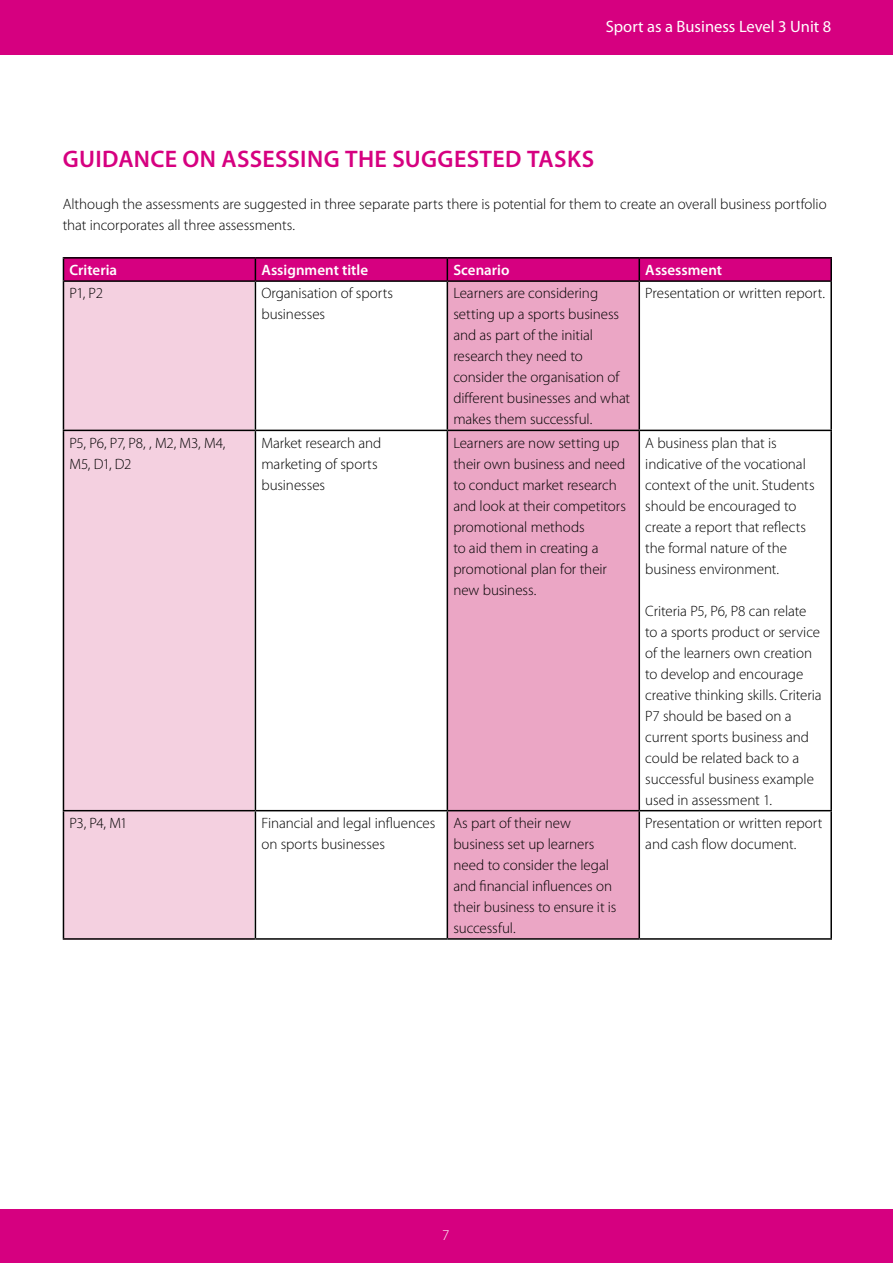
<style>
.page{position:relative;width:893px;height:1263px;background:#fff}
.page>*{position:absolute;margin:0;border:0;box-sizing:border-box;transform-origin:0 0}
.t1{font:600 24px "Myriad Pro";letter-spacing:.015em;color:#d60080}
.t2{font:16.5px "Myriad Pro";color:#fff}
.t3{font:300 15px/21px "Myriad Pro";letter-spacing:-.005em;color:#000}
.t4{font:600 15px "Myriad Pro";color:#fff}
.t5{font:300 15px "Myriad Pro";color:#fff}
</style>
<div class="page">
<div style="left:0;top:1209px;width:893px;height:54px;background:#d60080"></div>
<div style="left:0;top:0;width:893px;height:54px;background:#d60080"></div>
<div style="left:449px;top:281px;width:190px;height:658px;background:#eba6c5"></div>
<div style="left:64px;top:282px;width:190px;height:658px;background:#f4d0e0"></div>
<div style="left:64px;top:257px;width:767px;height:24px;background:#d60080"></div>
<svg style="left:255px;top:259px;width:1px;height:21px"></svg>
<svg style="left:447px;top:259px;width:1px;height:21px"></svg>
<hr style="left:638px;top:259px;width:2px;height:21px;background:#000">
<hr style="left:63px;top:282px;width:1px;height:148px;background:#000">
<hr style="left:255px;top:282px;width:1px;height:148px;background:#000">
<hr style="left:447px;top:282px;width:1px;height:148px;background:#000">
<hr style="left:638px;top:282px;width:2px;height:148px;background:#000">
<hr style="left:830px;top:282px;width:2px;height:148px;background:#000">
<hr style="left:63px;top:431px;width:1px;height:379px;background:#000">
<hr style="left:255px;top:431px;width:1px;height:379px;background:#000">
<hr style="left:447px;top:431px;width:1px;height:379px;background:#000">
<hr style="left:638px;top:431px;width:2px;height:379px;background:#000">
<hr style="left:830px;top:431px;width:2px;height:379px;background:#000">
<hr style="left:63px;top:811px;width:1px;height:127px;background:#000">
<hr style="left:255px;top:811px;width:1px;height:127px;background:#000">
<hr style="left:447px;top:811px;width:1px;height:127px;background:#000">
<hr style="left:638px;top:811px;width:2px;height:127px;background:#000">
<hr style="left:830px;top:811px;width:2px;height:127px;background:#000">
<hr style="left:63px;top:257px;width:192px;height:2px;background:#000">
<svg style="left:63px;top:259px;width:1px;height:21px"></svg>
<hr style="left:255px;top:257px;width:192px;height:2px;background:#000">
<hr style="left:447px;top:257px;width:192px;height:2px;background:#000">
<hr style="left:639px;top:257px;width:193px;height:2px;background:#000">
<hr style="left:830px;top:259px;width:2px;height:21px;background:#000">
<hr style="left:63px;top:280px;width:192px;height:2px;background:#000">
<hr style="left:255px;top:280px;width:192px;height:2px;background:#000">
<hr style="left:447px;top:280px;width:192px;height:2px;background:#000">
<hr style="left:639px;top:280px;width:193px;height:2px;background:#000">
<hr style="left:63px;top:430px;width:192px;height:1px;background:#000">
<hr style="left:255px;top:430px;width:192px;height:1px;background:#000">
<hr style="left:447px;top:430px;width:192px;height:1px;background:#000">
<hr style="left:639px;top:430px;width:193px;height:1px;background:#000">
<hr style="left:63px;top:810px;width:192px;height:1px;background:#000">
<hr style="left:255px;top:810px;width:192px;height:1px;background:#000">
<hr style="left:447px;top:810px;width:192px;height:1px;background:#000">
<hr style="left:639px;top:810px;width:193px;height:1px;background:#000">
<hr style="left:63px;top:938px;width:192px;height:2px;background:#000">
<hr style="left:255px;top:938px;width:192px;height:2px;background:#000">
<hr style="left:447px;top:938px;width:192px;height:2px;background:#000">
<hr style="left:639px;top:938px;width:193px;height:2px;background:#000">
<p class="t2" style="left:606px;top:17px;width:227px">Sport as a Business Level 3 Unit 8</p>
<h1 class="t1" style="left:63px;top:143px;width:505px">Guidance on assessing the sugg ested tasks</h1>
<p class="t3" style="left:63px;top:194px;width:765px">Although the assessments are suggested in three separate parts there is potential for them to create an overall business portfolio that incorporates all three assessments.</p>
<p class="t4" style="left:69px;top:260px;width:49px">Criteria</p>
<p class="t4" style="left:261px;top:260px;width:108px">Assignment title</p>
<p class="t4" style="left:453px;top:260px;width:58px">Scenario</p>
<p class="t4" style="left:645px;top:260px;width:78px">Assessment</p>
<p class="t3" style="left:69px;top:283px;width:35px">P1, P2</p>
<p class="t3" style="left:261px;top:283px;width:133px">Organisation of sports businesses</p>
<p class="t3" style="left:453px;top:283px;width:178px">Learners are considering setting up a sports business and as part of the initial research they need to consider the organisation of different businesses and what makes them successful.</p>
<p class="t3" style="left:645px;top:283px;width:181px">Presentation or written report.</p>
<p class="t3" style="left:69px;top:432px;width:158px">P5, P6, P7, P8, , M2, M3, M4,<br>M5, D1, D2</p>
<p class="t3" style="left:261px;top:432px;width:122px">Market research and marketing of sports businesses</p>
<p class="t3" style="left:453px;top:432px;width:174px">Learners are now setting up their own business and need to conduct market research and look at their competitors promotional methods<br>to aid them in creating a promotional plan for their new business.</p>
<p class="t3" style="left:645px;top:432px;width:171px">A business plan that is indicative of the vocational context of the unit. Students should be encouraged to create a report that reflects the formal nature of the business environment.</p>
<p class="t3" style="left:645px;top:600px;width:178px">Criteria P5, P6, P8 can relate to a sports product or service of the learners own creation to develop and encourage creative thinking skills. Criteria<br>P7 should be based on a current sports business and could be related back to a successful business example used in assessment 1.</p>
<p class="t3" style="left:69px;top:813px;width:59px">P3, P4, M1</p>
<p class="t3" style="left:261px;top:813px;width:175px">Financial and legal influences on sports businesses</p>
<p class="t3" style="left:453px;top:813px;width:165px">As part of their new business set up learners need to consider the legal and financial influences on their business to ensure it is successful.</p>
<p class="t3" style="left:645px;top:813px;width:179px">Presentation or written report and cash flow document.</p>
<p class="t5" style="left:442px;top:1226px;width:9px">7</p>
</div>
